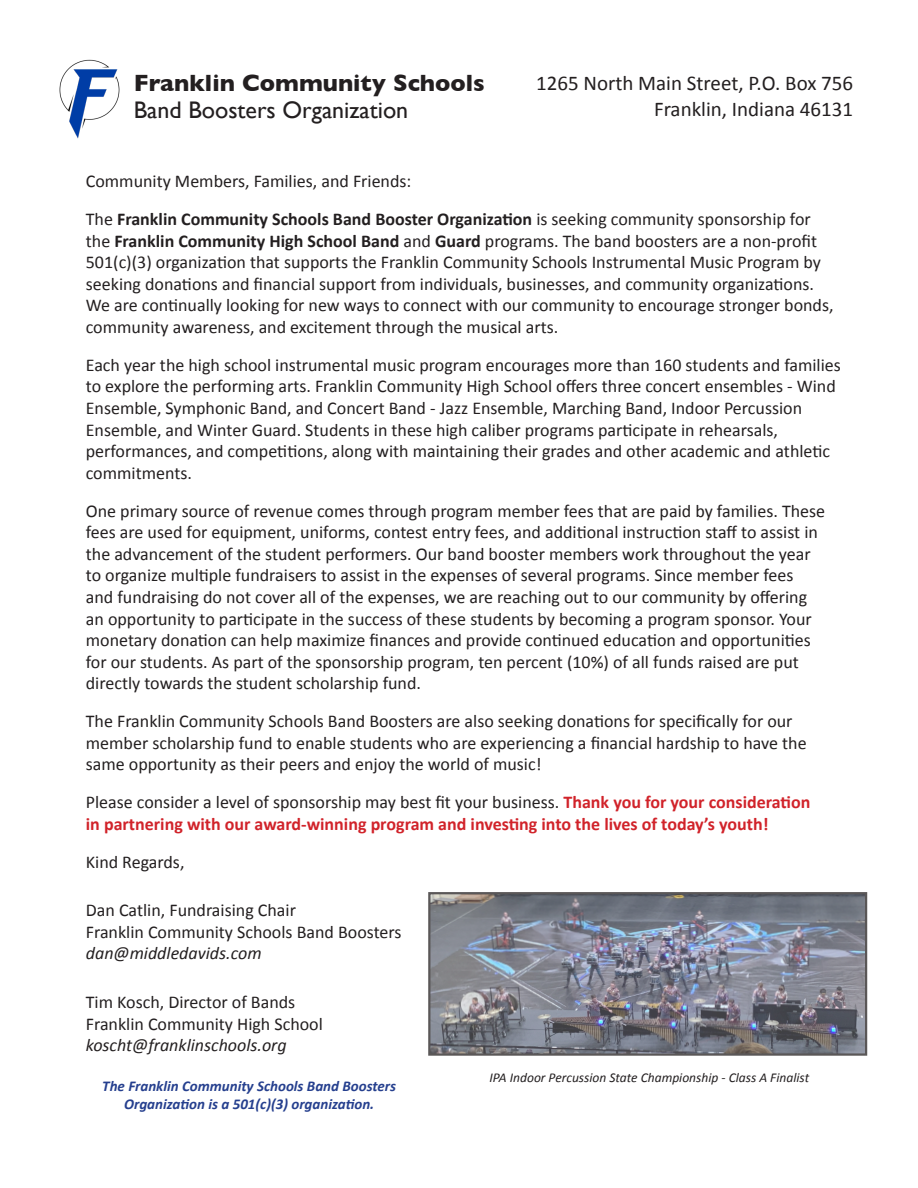
<style>
.page{position:relative;width:918px;height:1188px;background:#fff}
.page>*{position:absolute;margin:0;border:0;box-sizing:border-box;transform-origin:0 0}
.Name_Student____side{font:700 24px "Gill Sans";color:#231f20}
.Name_Student____side-2{font:24px "Gill Sans";color:#231f20}
.Name_Student____side-3{font:21px "Calibri";color:#231f20}
.Name_Student____side-4{font:18px/21.6px "Calibri";color:#231f20}
.Name_Student____side-5{font:700 18px/21.6px "Calibri";color:#d1232a}
.Name_Student____side-6{font:italic 18px "Calibri";color:#231f20}
.Name_Student____side-7{font:italic 700 15px/18px "Calibri";color:#253f8e;text-align:center}
.Name_Student____side-8{font:italic 13.5px "Calibri";color:#231f20}
.s1{font-weight:700}
.s2{font-weight:400;color:#231f20}
</style>
<div class="page">
<img style="left:431px;top:895px;width:433px;height:158px">
<div style="left:428px;top:892px;width:439px;height:164px;border:2px solid #231f20"></div>
<img style="left:59px;top:59px;width:61px;height:80px">
<p class="Name_Student____side" style="left:134px;top:64px;width:353px">Franklin Community Schools</p>
<p class="Name_Student____side-2" style="left:134px;top:96px;width:276px">Band Boosters Organization</p>
<p class="Name_Student____side-3" style="left:536px;top:69px;width:318px">1265 North Main Street, P.O. Box 756</p>
<p class="Name_Student____side-3" style="left:654px;top:94px;width:201px">Franklin, Indiana 46131</p>
<p class="Name_Student____side-4" style="left:86px;top:170px;width:327px">Community Members, Families, and Friends:</p>
<p class="Name_Student____side-4" style="left:86px;top:208px;width:749px">The <span class="s1">Franklin Community Schools Band Booster Organization</span> is seeking community sponsorship for the <span class="s1">Franklin Community High School Band</span> and <span class="s1">Guard</span> programs. The band boosters are a non-profit 501(c)(3) organization that supports the Franklin Community Schools Instrumental Music Program by seeking donations and financial support from individuals, businesses, and community organizations.<br>We are continually looking for new ways to connect with our community to encourage stronger bonds, community awareness, and excitement through the musical arts.</p>
<p class="Name_Student____side-4" style="left:86px;top:354px;width:757px">Each year the high school instrumental music program encourages more than 160 students and families to explore the performing arts. Franklin Community High School offers three concert ensembles - Wind Ensemble, Symphonic Band, and Concert Band - Jazz Ensemble, Marching Band, Indoor Percussion Ensemble, and Winter Guard. Students in these high caliber programs participate in rehearsals, performances, and competitions, along with maintaining their grades and other academic and athletic commitments.</p>
<p class="Name_Student____side-4" style="left:86px;top:499px;width:741px">One primary source of revenue comes through program member fees that are paid by families. These fees are used for equipment, uniforms, contest entry fees, and additional instruction staff to assist in the advancement of the student performers. Our band booster members work throughout the year to organize multiple fundraisers to assist in the expenses of several programs. Since member fees and fundraising do not cover all of the expenses, we are reaching out to our community by offering an opportunity to participate in the success of these students by becoming a program sponsor. Your monetary donation can help maximize finances and provide continued education and opportunities for our students. As part of the sponsorship program, ten percent (10%) of all funds raised are put directly towards the student scholarship fund.</p>
<p class="Name_Student____side-4" style="left:86px;top:710px;width:722px">The Franklin Community Schools Band Boosters are also seeking donations for specifically for our member scholarship fund to enable students who are experiencing a financial hardship to have the same opportunity as their peers and enjoy the world of music!</p>
<p class="Name_Student____side-5" style="left:86px;top:791px;width:726px"><span class="s2">Please consider a level of sponsorship may best fit your business.</span> Thank you for your consideration in partnering with our award-winning program and investing into the lives of today’s youth!</p>
<p class="Name_Student____side-4" style="left:86px;top:850px;width:100px">Kind Regards,</p>
<p class="Name_Student____side-4" style="left:86px;top:899px;width:212px">Dan Catlin, Fundraising Chair</p>
<p class="Name_Student____side-4" style="left:86px;top:921px;width:317px">Franklin Community Schools Band Boosters</p>
<p class="Name_Student____side-6" style="left:86px;top:941px;width:177px">dan@middledavids.com</p>
<p class="Name_Student____side-4" style="left:86px;top:991px;width:211px">Tim Kosch, Director of Bands</p>
<p class="Name_Student____side-4" style="left:86px;top:1012px;width:239px">Franklin Community High School</p>
<p class="Name_Student____side-6" style="left:86px;top:1033px;width:202px">koscht@franklinschools.org</p>
<p class="Name_Student____side-7" style="left:102px;top:1077px;width:295px">The Franklin Community Schools Band Boosters<br>Organization is a 501(c)(3) organization.</p>
<p class="Name_Student____side-8" style="left:489px;top:1068px;width:321px">IPA Indoor Percussion State Championship - Class A Finalist</p>
</div>
